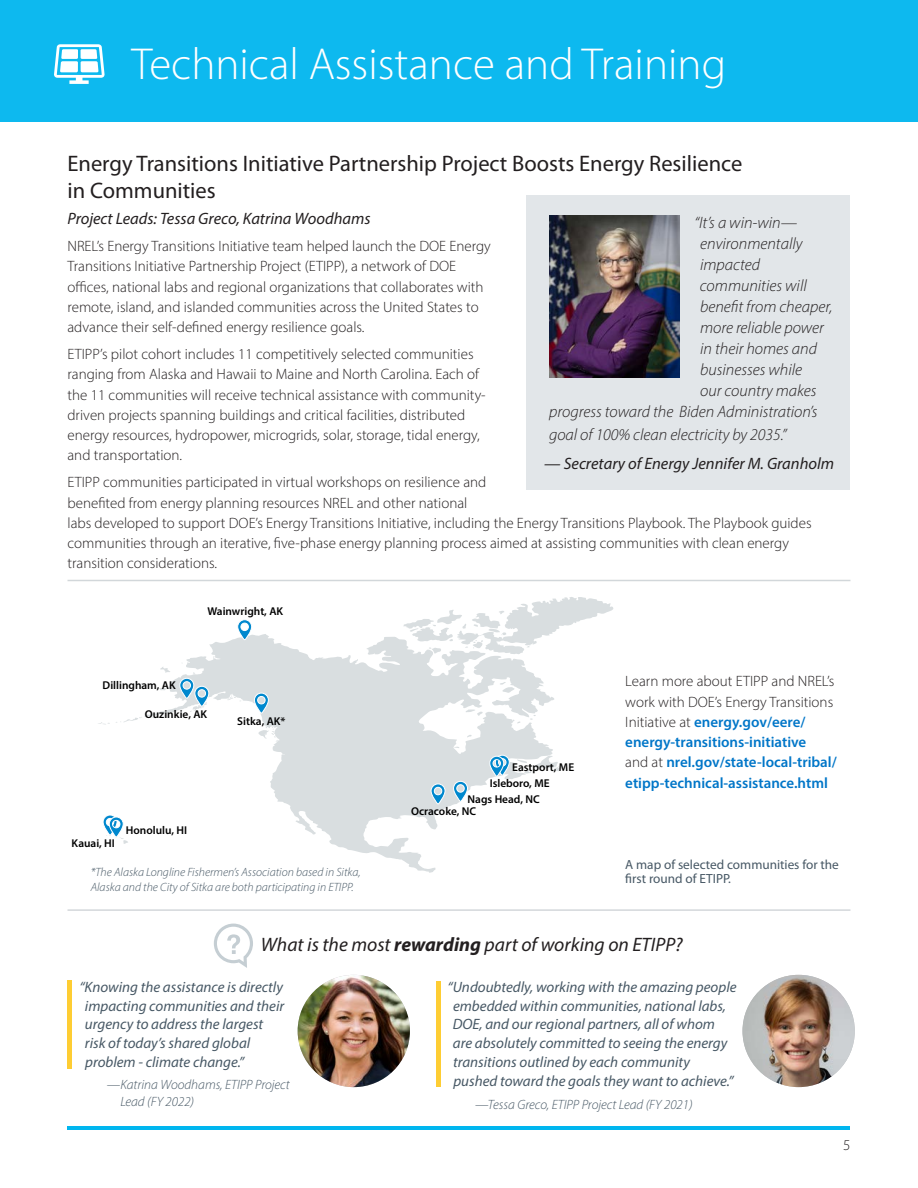
<style>
.page{position:relative;width:918px;height:1188px;background:#fff}
.page>*{position:absolute;margin:0;border:0;box-sizing:border-box;transform-origin:0 0}
.t1{font:300 45px "Myriad Pro";color:#fff}
.body{font:22.5px/27px "Myriad Pro";color:#231f20}
.Pull_quote{font:italic 19.5px "Myriad Pro";color:#231f20}
.Pull_quote-2{font:italic 300 16.5px "Myriad Pro";color:#231f20}
.body-2{font:italic 16.5px "Myriad Pro";color:#231f20}
.body-3{font:300 15px/20.2px "Myriad Pro";color:#231f20}
.Pull_quote-3{font:italic 15px/18.9px "Myriad Pro";color:#475865}
.body-4{font:600 15px/20.2px "Myriad Pro";color:#0076c8}
.Pull_quote-4{font:italic 300 13.5px/16.5px "Myriad Pro";color:#475865}
.Image_Caption{font:13.2px/14.7px "Myriad Pro";color:#475865}
.Image_Caption-2{font:italic 300 12px/14.7px "Myriad Pro";color:#475865}
.t2{font:600 11.4px "Myriad Pro";color:#000}
.s1{font-weight:300;color:#231f20}
.s2{font-weight:700}
</style>
<div class="page">
<div style="left:0;top:0;width:918px;height:122px;background:#0db9ef"></div>
<svg style="left:54px;top:44px;width:51px;height:40px"></svg>
<svg style="left:214px;top:924px;width:39px;height:44px"></svg>
<hr style="left:68px;top:1126px;width:782px;height:4px;background:#00b6ef">
<svg style="left:160px;top:667px;width:5px;height:4px"></svg>
<svg style="left:165px;top:634px;width:389px;height:239px"></svg>
<svg style="left:227px;top:695px;width:14px;height:7px"></svg>
<svg style="left:98px;top:711px;width:72px;height:14px"></svg>
<svg style="left:403px;top:597px;width:211px;height:57px"></svg>
<svg style="left:254px;top:693px;width:15px;height:20px"></svg>
<svg style="left:237px;top:619px;width:15px;height:21px"></svg>
<svg style="left:179px;top:672px;width:30px;height:43px"></svg>
<svg style="left:489px;top:755px;width:71px;height:21px"></svg>
<svg style="left:453px;top:781px;width:15px;height:21px"></svg>
<svg style="left:431px;top:784px;width:14px;height:20px"></svg>
<svg style="left:103px;top:815px;width:25px;height:29px"></svg>
<div style="left:526px;top:195px;width:324px;height:295px;background:#e2e6e9"></div>
<img style="left:549px;top:215px;width:130px;height:163px">
<hr style="left:68px;top:580px;width:782px;height:1px;background:#475865">
<hr style="left:68px;top:909px;width:782px;height:2px;background:#475865">
<hr style="left:68px;top:981px;width:4px;height:88px;background:#fecd33">
<div style="left:436px;top:981px;width:5px;height:105px;background:#fecd33"></div>
<img style="left:298px;top:975px;width:112px;height:112px;border-radius:56px">
<img style="left:742px;top:975px;width:113px;height:112px;border-radius:56px">
<h3 class="t1" style="left:131px;top:36px;width:596px">Technical Assistance and Training</h3>
<p class="body" style="left:68px;top:150px;width:676px">Energy Transitions Initiative Partnership Project Boosts Energy Resilience in Communities</p>
<p class="body-2" style="left:68px;top:208px;width:305px">Project Leads: Tessa Greco, Katrina Woodhams</p>
<p class="Pull_quote-2" style="left:694px;top:213px;width:104px">“It’s a win-win—</p>
<p class="Pull_quote-2" style="left:700px;top:234px;width:104px">environmentally</p>
<p class="Pull_quote-2" style="left:700px;top:255px;width:62px">impacted</p>
<p class="Pull_quote-2" style="left:700px;top:276px;width:108px">communities will</p>
<p class="Pull_quote-2" style="left:700px;top:297px;width:134px">benefit from cheaper,</p>
<p class="Pull_quote-2" style="left:700px;top:318px;width:125px">more reliable power</p>
<p class="Pull_quote-2" style="left:700px;top:339px;width:118px">in their homes and</p>
<p class="Pull_quote-2" style="left:700px;top:360px;width:104px">businesses while</p>
<p class="Pull_quote-2" style="left:700px;top:381px;width:118px">our country makes</p>
<p class="Pull_quote-2" style="left:549px;top:402px;width:270px">progress toward the Biden Administration’s</p>
<p class="Pull_quote-2" style="left:549px;top:424px;width:239px">goal of 100% clean electricity by 2035.”</p>
<h3 class="body-2" style="left:544px;top:453px;width:292px">— Secretary of Energy Jennifer M. Granholm</h3>
<p class="body-3" style="left:68px;top:236px;width:425px">NREL’s Energy Transitions Initiative team helped launch the DOE Energy Transitions Initiative Partnership Project (ETIPP), a network of DOE offices, national labs and regional organizations that collaborates with remote, island, and islanded communities across the United States to advance their self-defined energy resilience goals.</p>
<p class="body-3" style="left:68px;top:344px;width:420px">ETIPP’s pilot cohort includes 11 competitively selected communities ranging from Alaska and Hawaii to Maine and North Carolina. Each of the 11 communities will receive technical assistance with community&shy;driven projects spanning buildings and critical facilities, distributed energy resources, hydropower, microgrids, solar, storage, tidal energy, and transportation.</p>
<p class="body-3" style="left:68px;top:472px;width:746px">ETIPP communities participated in virtual workshops on resilience and<br>benefited from energy planning resources NREL and other national<br>labs developed to support DOE’s Energy Transitions Initiative, including the Energy Transitions Playbook. The Playbook guides communities through an iterative, five-phase energy planning process aimed at assisting communities with clean energy transition considerations.</p>
<p class="t2" style="left:208px;top:604px;width:77px">Wainwright, AK</p>
<p class="t2" style="left:103px;top:678px;width:75px">Dillingham, AK</p>
<p class="t2" style="left:145px;top:707px;width:64px">Ouzinkie, AK</p>
<p class="t2" style="left:237px;top:714px;width:50px">Sitka, AK*</p>
<p class="t2" style="left:72px;top:836px;width:45px">Kauai, HI</p>
<p class="t2" style="left:126px;top:823px;width:63px">Honolulu, HI</p>
<p class="Image_Caption-2" style="left:91px;top:865px;width:271px">*The Alaska Longline Fishermen’s Association based in Sitka,<br>Alaska and the City of Sitka are both participating in ETIPP.</p>
<p class="t2" style="left:512px;top:760px;width:63px">Eastport, ME</p>
<p class="t2" style="left:490px;top:776px;width:61px">Isleboro, ME</p>
<p class="t2" style="left:468px;top:792px;width:74px">Nags Head, NC</p>
<p class="t2" style="left:411px;top:804px;width:67px">Ocracoke, NC</p>
<p class="body-4" style="left:625px;top:671px;width:213px"><span class="s1">Learn more about ETIPP and NREL’s work with DOE’s Energy Transitions Initiative at</span> energy.gov/eere/ energy-transitions-initiative<br><span class="s1">and at</span> nrel.gov/state-local-tribal/ etipp-technical-assistance.html</p>
<p class="Image_Caption" style="left:625px;top:857px;width:215px">A map of selected communities for the first round of ETIPP.</p>
<p class="Pull_quote" style="left:261px;top:932px;width:424px">What is the most <span class="s2">rewarding</span> part of working on ETIPP?</p>
<p class="Pull_quote-3" style="left:85px;top:977px;width:201px;text-indent:-6px">“Knowing the assistance is directly impacting communities and their urgency to address the largest risk of today’s shared global problem - climate change.”</p>
<p class="Pull_quote-4" style="left:120px;top:1077px;width:171px;text-indent:-14px">—Katrina Woodhams, ETIPP Project<br>Lead (FY 2022)</p>
<p class="Pull_quote-3" style="left:453px;top:977px;width:285px;text-indent:-5px">“Undoubtedly, working with the amazing people embedded within communities, national labs, DOE, and our regional partners, all of whom are absolutely committed to seeing the energy transitions outlined by each community pushed toward the goals they want to achieve.”</p>
<p class="Pull_quote-4" style="left:475px;top:1096px;width:219px">—Tessa Greco, ETIPP Project Lead (FY 2021)</p>
<p class="body-3" style="left:843px;top:1134px;width:9px">5</p>
</div>
